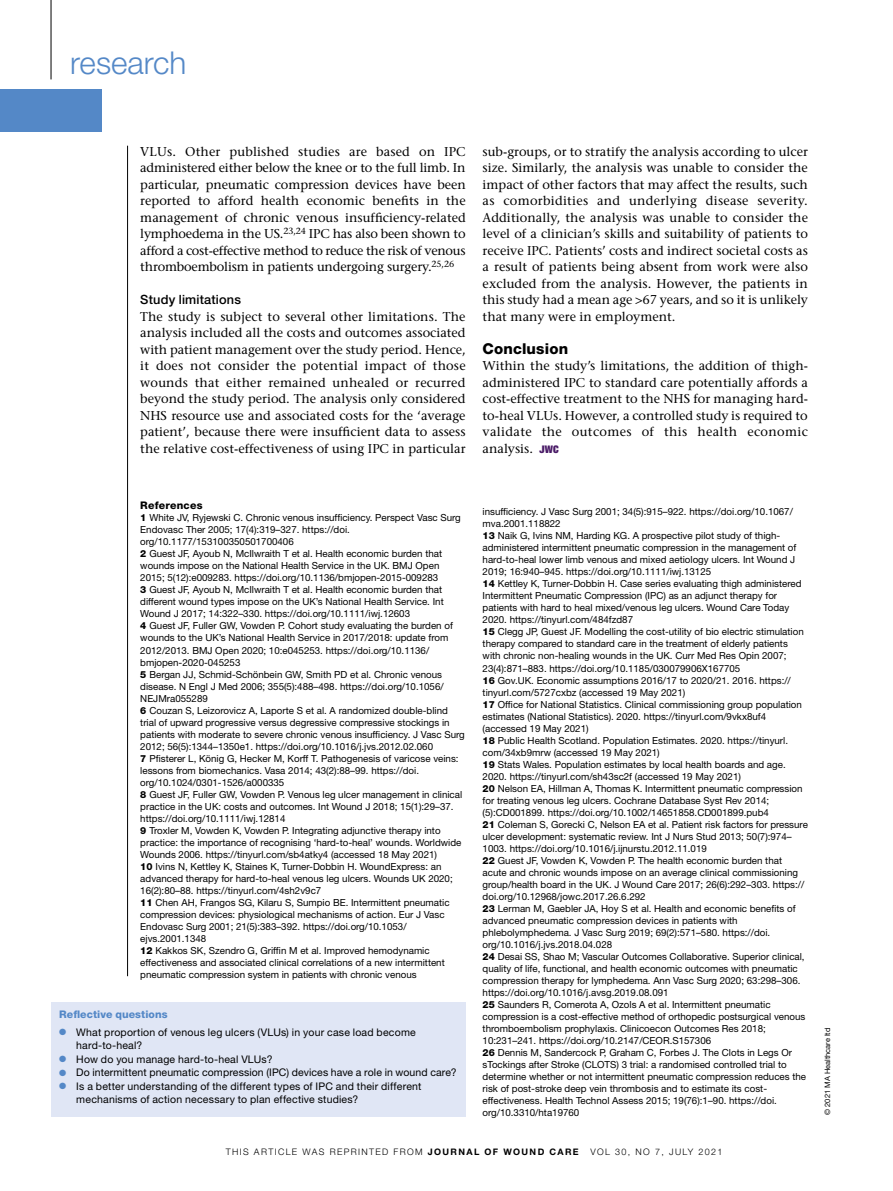
<style>
.page{position:relative;width:893px;height:1191px;background:#fff}
.page>*{position:absolute;margin:0;border:0;box-sizing:border-box;transform-origin:0 0}
.t1{font:300 31.5px "Helvetica Neue LT Std";color:#5488c7}
.t2{font:800 15px "Helvetica Neue LT Std";letter-spacing:.01em;color:#000}
.t3{font:500 12.75px/16.5px "Stone Serif Std";color:#000;text-align:justify}
.t4{font:500 12.75px "Helvetica Neue LT Std";letter-spacing:.015em;color:#000}
.t5{font:10.5px/13.5px "Helvetica Neue LT Std";letter-spacing:.015em;color:#000}
.t6{font:800 10.5px "Helvetica Neue LT Std";letter-spacing:.005em;color:#5488c7}
.t7{font:800 10.5px "Helvetica Neue LT Std";letter-spacing:.02em;color:#000}
.t8{font:9.75px/12px "Helvetica Neue LT Std";color:#000}
.t9{font:300 9px "Helvetica Neue LT Std";letter-spacing:.15em;color:#000}
.t10{font:7.5px "Helvetica Neue LT Std";color:#000}
.s1{font-family:"Helvetica Neue LT Std";font-weight:900;font-stretch:condensed;font-size:10.5px;color:#491a66}
.s2{font-weight:800}
.s3{font-weight:700}
.s4{color:#5488c7}
</style>
<div class="page">
<div style="left:0;top:89px;width:102px;height:43px;background:#5488c7"></div>
<hr style="left:51px;top:0;width:1px;height:79px;background:#000">
<hr style="left:127px;top:146px;width:1px;height:830px;background:#000">
<div style="left:51px;top:1002px;width:415px;height:114px;background:#e0e6f5"></div>
<h1 class="t1" style="left:70px;top:44px;width:118px">research</h1>
<p class="t3" style="left:140px;top:143px;width:327px">VLUs. Other published studies are based on IPC administered either below the knee or to the full limb. In particular, pneumatic compression devices have been reported to afford health economic benefits in the management of chronic venous insufficiency-related lymphoedema in the US.<sup>23,24</sup> IPC has also been shown to afford a cost-effective method to reduce the risk of venous thromboembolism in patients undergoing surgery.<sup>25,26</sup></p>
<h3 class="t4" style="left:140px;top:292px;width:102px">Study limitations</h3>
<p class="t3" style="left:140px;top:308px;width:327px">The study is subject to several other limitations. The analysis included all the costs and outcomes associated with patient management over the study period. Hence, it does not consider the potential impact of those wounds that either remained unhealed or recurred beyond the study period. The analysis only considered NHS resource use and associated costs for the ‘average patient’, because there were insufficient data to assess the relative cost-effectiveness of using IPC in particular</p>
<p class="t3" style="left:483px;top:143px;width:327px">sub-groups, or to stratify the analysis according to ulcer size. Similarly, the analysis was unable to consider the impact of other factors that may affect the results, such as comorbidities and underlying disease severity.<br>Additionally, the analysis was unable to consider the level of a clinician’s skills and suitability of patients to receive IPC. Patients’ costs and indirect societal costs as a result of patients being absent from work were also excluded from the analysis. However, the patients in this study had a mean age &gt;67 years, and so it is unlikely that many were in employment.</p>
<h2 class="t2" style="left:483px;top:339px;width:87px">Conclusion</h2>
<p class="t3" style="left:483px;top:358px;width:327px">Within the study’s limitations, the addition of thigh&shy;administered IPC to standard care potentially affords a cost-effective treatment to the NHS for managing hard&shy;to-heal VLUs. However, a controlled study is required to validate the outcomes of this health economic analysis. <span class="s1">JWC</span></p>
<p class="t7" style="left:140px;top:499px;width:64px">References</p>
<p class="t8" style="left:140px;top:512px;width:326px"><span class="s2">1</span> White JV, Ryjewski C. Chronic venous insufficiency. Perspect Vasc Surg Endovasc Ther 2005; 17(4):319–327. https://doi. org/10.1177/153100350501700406<br><span class="s2">2</span> Guest JF, Ayoub N, McIlwraith T et al. Health economic burden that wounds impose on the National Health Service in the UK. BMJ Open 2015; 5(12):e009283. https://doi.org/10.1136/bmjopen-2015-009283<br><span class="s2">3</span> Guest JF, Ayoub N, McIlwraith T et al. Health economic burden that different wound types impose on the UK’s National Health Service. Int Wound J 2017; 14:322–330. https://doi.org/10.1111/iwj.12603<br><span class="s2">4</span> Guest JF, Fuller GW, Vowden P. Cohort study evaluating the burden of wounds to the UK’s National Health Service in 2017/2018: update from 2012/2013. BMJ Open 2020; 10:e045253. https://doi.org/10.1136/ bmjopen-2020-045253<br><span class="s2">5</span> Bergan JJ, Schmid-Schönbein GW, Smith PD et al. Chronic venous disease. N Engl J Med 2006; 355(5):488–498. https://doi.org/10.1056/ NEJMra055289<br><span class="s2">6</span> Couzan S, Leizorovicz A, Laporte S et al. A randomized double-blind trial of upward progressive versus degressive compressive stockings in patients with moderate to severe chronic venous insufficiency. J Vasc Surg 2012; 56(5):1344–1350e1. https://doi.org/10.1016/j.jvs.2012.02.060<br><span class="s2">7</span> Pfisterer L, König G, Hecker M, Korff T. Pathogenesis of varicose veins: lessons from biomechanics. Vasa 2014; 43(2):88–99. https://doi. org/10.1024/0301-1526/a000335<br><span class="s2">8</span> Guest JF, Fuller GW, Vowden P. Venous leg ulcer management in clinical practice in the UK: costs and outcomes. Int Wound J 2018; 15(1):29–37. https://doi.org/10.1111/iwj.12814<br><span class="s2">9</span> Troxler M, Vowden K, Vowden P. Integrating adjunctive therapy into practice: the importance of recognising ‘hard-to-heal’ wounds. Worldwide Wounds 2006. https://tinyurl.com/sb4atky4 (accessed 18 May 2021)<br><span class="s2">10</span> Ivins N, Kettley K, Staines K, Turner-Dobbin H. WoundExpress: an advanced therapy for hard-to-heal venous leg ulcers. Wounds UK 2020; 16(2):80–88. https://tinyurl.com/4sh2v9c7<br><span class="s2">11</span> Chen AH, Frangos SG, Kilaru S, Sumpio BE. Intermittent pneumatic compression devices: physiological mechanisms of action. Eur J Vasc Endovasc Surg 2001; 21(5):383–392. https://doi.org/10.1053/ ejvs.2001.1348<br><span class="s2">12</span> Kakkos SK, Szendro G, Griffin M et al. Improved hemodynamic effectiveness and associated clinical correlations of a new intermittent pneumatic compression system in patients with chronic venous</p>
<p class="t8" style="left:483px;top:506px;width:327px">insufficiency. J Vasc Surg 2001; 34(5):915–922. https://doi.org/10.1067/ mva.2001.118822<br><span class="s2">13</span> Naik G, Ivins NM, Harding KG. A prospective pilot study of thigh‐ administered intermittent pneumatic compression in the management of hard‐to‐heal lower limb venous and mixed aetiology ulcers. Int Wound J 2019; 16:940–945. https://doi.org/10.1111/iwj.13125<br><span class="s2">14</span> Kettley K, Turner-Dobbin H. Case series evaluating thigh administered Intermittent Pneumatic Compression (IPC) as an adjunct therapy for patients with hard to heal mixed/venous leg ulcers. Wound Care Today 2020. https://tinyurl.com/484fzd87<br><span class="s2">15</span> Clegg JP, Guest JF. Modelling the cost-utility of bio electric stimulation therapy compared to standard care in the treatment of elderly patients with chronic non-healing wounds in the UK. Curr Med Res Opin 2007; 23(4):871–883. https://doi.org/10.1185/030079906X167705<br><span class="s2">16</span> Gov.UK. Economic assumptions 2016/17 to 2020/21. 2016. https:// tinyurl.com/5727cxbz (accessed 19 May 2021)<br><span class="s2">17</span> Office for National Statistics. Clinical commissioning group population estimates (National Statistics). 2020. https://tinyurl.com/9vkx8uf4 (accessed 19 May 2021)<br><span class="s2">18</span> Public Health Scotland. Population Estimates. 2020. https://tinyurl. com/34xb9mrw (accessed 19 May 2021)<br><span class="s2">19</span> Stats Wales. Population estimates by local health boards and age.<br>2020. https://tinyurl.com/sh43sc2f (accessed 19 May 2021)<br><span class="s2">20</span> Nelson EA, Hillman A, Thomas K. Intermittent pneumatic compression for treating venous leg ulcers. Cochrane Database Syst Rev 2014; (5):CD001899. https://doi.org/10.1002/14651858.CD001899.pub4<br><span class="s2">21</span> Coleman S, Gorecki C, Nelson EA et al. Patient risk factors for pressure ulcer development: systematic review. Int J Nurs Stud 2013; 50(7):974– 1003. https://doi.org/10.1016/j.ijnurstu.2012.11.019<br><span class="s2">22</span> Guest JF, Vowden K, Vowden P. The health economic burden that acute and chronic wounds impose on an average clinical commissioning group/health board in the UK. J Wound Care 2017; 26(6):292–303. https:// doi.org/10.12968/jowc.2017.26.6.292<br><span class="s2">23</span> Lerman M, Gaebler JA, Hoy S et al. Health and economic benefits of advanced pneumatic compression devices in patients with phlebolymphedema. J Vasc Surg 2019; 69(2):571–580. https://doi. org/10.1016/j.jvs.2018.04.028<br><span class="s2">24</span> Desai SS, Shao M; Vascular Outcomes Collaborative. Superior clinical, quality of life, functional, and health economic outcomes with pneumatic compression therapy for lymphedema. Ann Vasc Surg 2020; 63:298–306. https://doi.org/10.1016/j.avsg.2019.08.091<br><span class="s2">25</span> Saunders R, Comerota A, Ozols A et al. Intermittent pneumatic compression is a cost-effective method of orthopedic postsurgical venous thromboembolism prophylaxis. Clinicoecon Outcomes Res 2018; 10:231–241. https://doi.org/10.2147/CEOR.S157306<br><span class="s2">26</span> Dennis M, Sandercock P, Graham C, Forbes J. The Clots in Legs Or sTockings after Stroke (CLOTS) 3 trial: a randomised controlled trial to determine whether or not intermittent pneumatic compression reduces the risk of post-stroke deep vein thrombosis and to estimate its cost&shy;effectiveness. Health Technol Assess 2015; 19(76):1–90. https://doi. org/10.3310/hta19760</p>
<p class="t9" style="left:226px;top:1146px;width:355px">THIS ARTICLE WAS REPRINTED FROM <span class="s3">JOURNAL OF WOUND CARE</span></p>
<p class="t9" style="left:590px;top:1146px;width:134px">VOL 30, NO 7, JULY 2021</p>
<p class="t6" style="left:59px;top:1008px;width:110px">Reflective questions</p>
<p class="t5" style="left:76px;top:1025px;width:341px;text-indent:-17px"><span class="s4">●</span> What proportion of venous leg ulcers (VLUs) in your case load become hard-to-heal?</p>
<p class="t5" style="left:59px;top:1052px;width:215px"><span class="s4">●</span> How do you manage hard-to-heal VLUs?</p>
<p class="t5" style="left:59px;top:1065px;width:399px"><span class="s4">●</span> Do intermittent pneumatic compression (IPC) devices have a role in wound care?</p>
<p class="t5" style="left:76px;top:1079px;width:347px;text-indent:-17px"><span class="s4">●</span> Is a better understanding of the different types of IPC and their different mechanisms of action necessary to plan effective studies?</p>
<p class="t10" style="left:823px;top:1114px;width:88px;rotate:-90deg">© 2021 MA Healthcare ltd</p>
</div>
